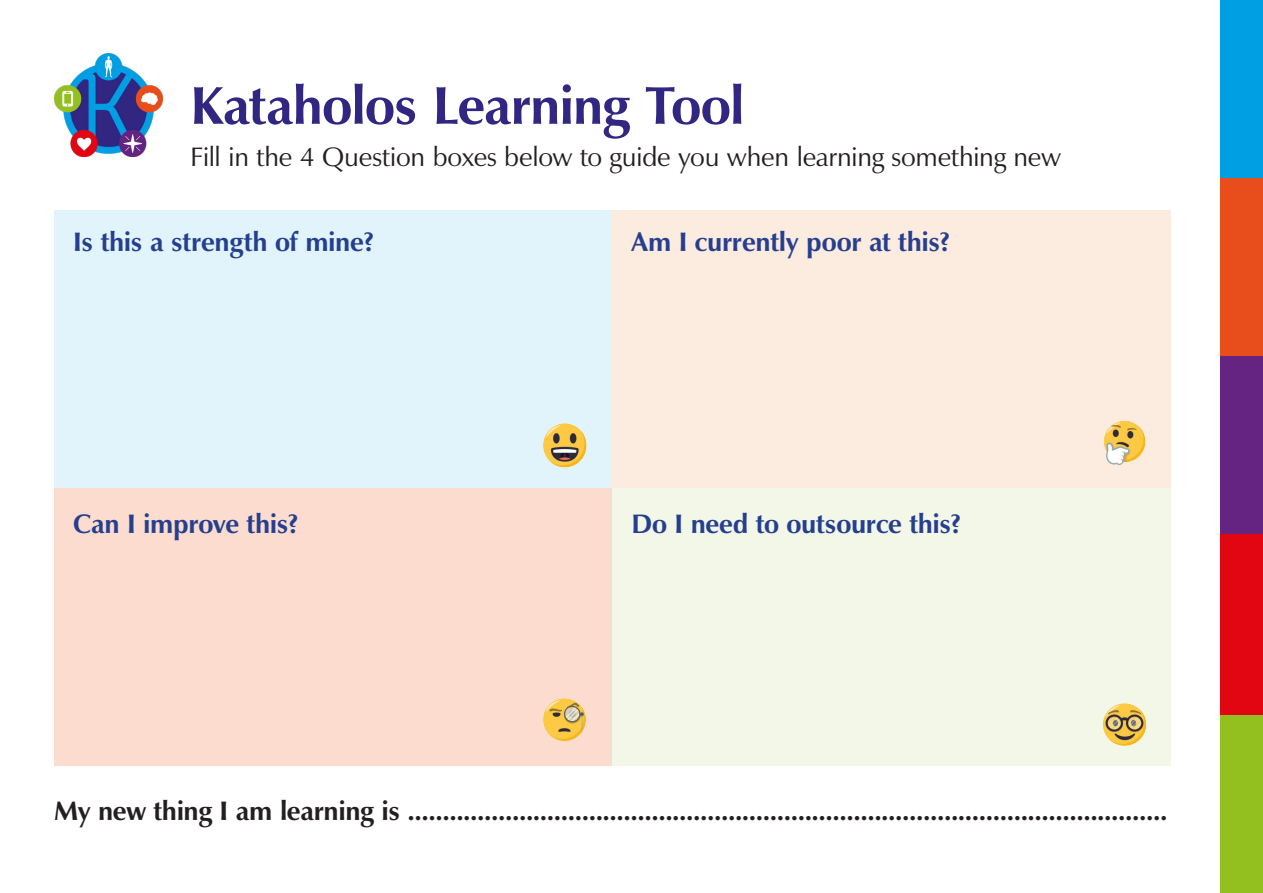
<style>
.page{position:relative;width:1263px;height:893px;background:#fff}
.page>*{position:absolute;margin:0;border:0;box-sizing:border-box;transform-origin:0 0}
.t1{font:700 54px "Zapf Humanist 601 BT";letter-spacing:-.02em;color:#312682}
.t2{font:700 27px "Zapf Humanist 601 BT";letter-spacing:-.015em;color:#231f20}
.t3{font:700 27px "Zapf Humanist 601 BT";letter-spacing:-.015em;color:#253f8e}
.t4{font:27px "Zapf Humanist 601 BT";letter-spacing:-.01em;color:#231f20}
</style>
<div class="page">
<div style="left:1220px;top:0;width:43px;height:179px;background:#009fe3"></div>
<div style="left:1220px;top:179px;width:43px;height:178px;background:#e84e1c"></div>
<div style="left:1220px;top:356px;width:43px;height:178px;background:#652482"></div>
<div style="left:1220px;top:714px;width:43px;height:179px;background:#93c01f"></div>
<div style="left:1220px;top:534px;width:43px;height:180px;background:#e20612"></div>
<img style="left:54px;top:53px;width:108px;height:103px">
<div style="left:54px;top:210px;width:558px;height:278px;background:#e1f4fc"></div>
<div style="left:54px;top:488px;width:558px;height:277px;background:#fbdcce"></div>
<div style="left:612px;top:210px;width:559px;height:278px;background:#fcebdf"></div>
<div style="left:612px;top:488px;width:559px;height:277px;background:#f2f7e8"></div>
<img style="left:543px;top:423px;width:44px;height:45px">
<img style="left:543px;top:698px;width:43px;height:43px">
<img style="left:1103px;top:703px;width:44px;height:43px">
<img style="left:1103px;top:420px;width:43px;height:45px">
<p class="t1" style="left:190px;top:72px;width:556px">Kataholos Learning Tool</p>
<p class="t4" style="left:190px;top:140px;width:872px">Fill in the 4 Question boxes below to guide you when learning something new</p>
<p class="t3" style="left:73px;top:225px;width:303px">Is this a strength of mine?</p>
<p class="t3" style="left:73px;top:507px;width:227px">Can I improve this?</p>
<p class="t3" style="left:631px;top:225px;width:321px">Am I currently poor at this?</p>
<p class="t3" style="left:631px;top:507px;width:332px">Do I need to outsource this?</p>
<p class="t2" style="left:54px;top:794px;width:1115px">My new thing I am learning is .............................................................................................................</p>
</div>
